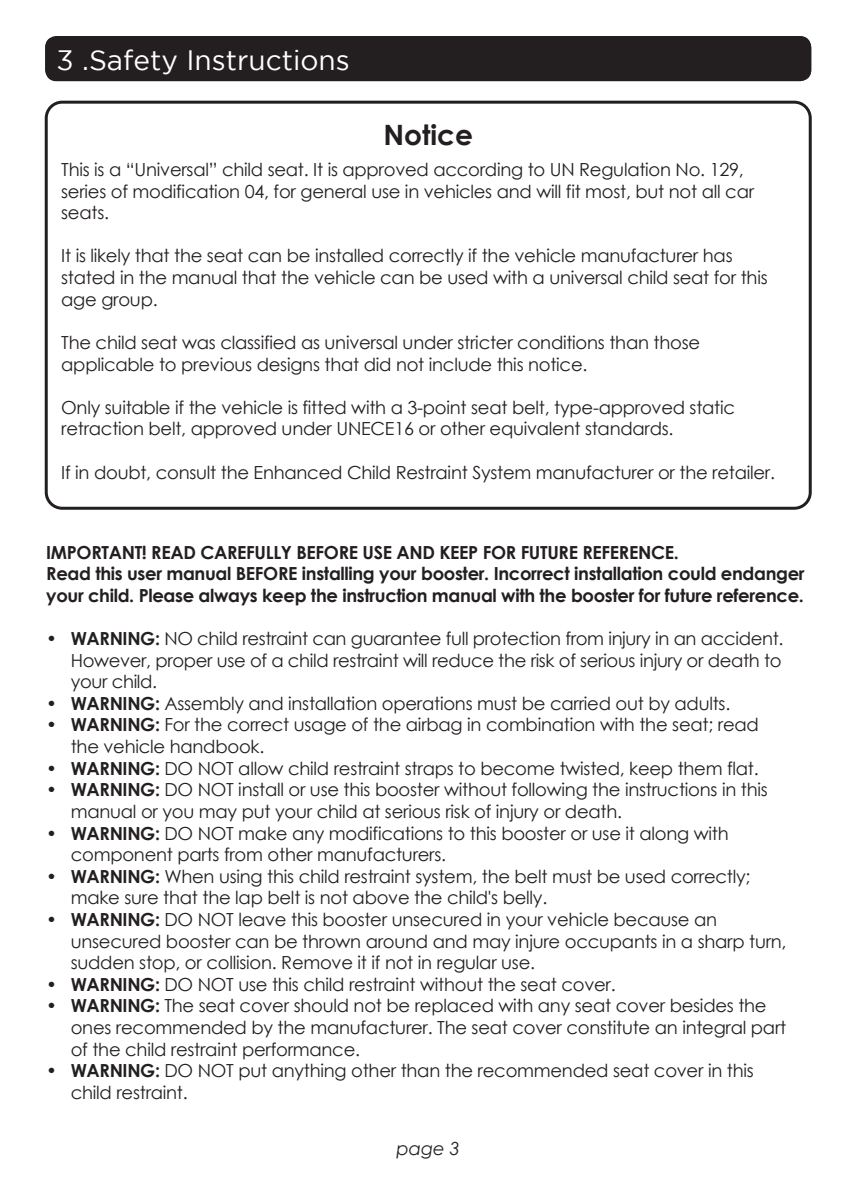
<style>
.page{position:relative;width:851px;height:1191px;background:#fff}
.page>*{position:absolute;margin:0;border:0;box-sizing:border-box;transform-origin:0 0}
.t1{font:27.9px "Gotham";color:#fff}
.t2{font:700 27.9px "Century Gothic";color:#231f20}
.t3{font:18px/21.6px "Century Gothic";letter-spacing:-.015em;color:#231f20}
.t4{font:700 18px/21.6px "Century Gothic";letter-spacing:-.02em;color:#231f20}
.t5{font:italic 18px "Century Gothic";color:#231f20}
.s1{font-weight:700}
.s2{color:rgb(255 255 255/0)}
</style>
<div class="page">
<div style="left:45px;top:36px;width:766px;height:45px;background:#231f20;border-radius:11px"></div>
<div style="left:45px;top:101px;width:766px;height:409px;border:3px solid #231f20;border-radius:16px"></div>
<h1 class="t1" style="left:57px;top:44px;width:294px">3 .Safety Instructions</h1>
<h1 class="t1" style="left:186px;top:45px;width:9px">i</h1>
<h1 class="t2" style="left:383px;top:114px;width:91px">Notice</h1>
<p class="t3" style="left:61px;top:158px;width:694px">This is a “Universal” child seat. It is approved according to UN Regulation No. 129, series of modification 04, for general use in vehicles and will fit most, but not all car seats.</p>
<p class="t3" style="left:61px;top:245px;width:707px">It is likely that the seat can be installed correctly if the vehicle manufacturer has stated in the manual that the vehicle can be used with a universal child seat for this age group.</p>
<p class="t3" style="left:61px;top:331px;width:640px">The child seat was classified as universal under stricter conditions than those applicable to previous designs that did not include this notice.</p>
<p class="t3" style="left:61px;top:396px;width:675px">Only suitable if the vehicle is fitted with a 3-point seat belt, type-approved static retraction belt, approved under UNECE16 or other equivalent standards.</p>
<p class="t3" style="left:61px;top:461px;width:715px">If in doubt, consult the Enhanced Child Restraint System manufacturer or the retailer.</p>
<p class="t4" style="left:46px;top:540px;width:759px">IMPORTANT! READ CAREFULLY BEFORE USE AND KEEP FOR FUTURE REFERENCE.<br>Read this user manual BEFORE installing your booster. Incorrect installation could endanger your child. Please always keep the instruction manual with the booster for future reference.</p>
<p class="t3" style="left:46px;top:627px;width:738px">• <span class="s1">WARNING:</span> NO child restraint can guarantee full protection from injury in an accident.</p>
<p class="t3" style="left:46px;top:649px;width:736px"><span class="s2">•</span> However, proper use of a child restraint will reduce the risk of serious injury or death to</p>
<p class="t3" style="left:46px;top:670px;width:112px"><span class="s2">•</span> your child.</p>
<p class="t3" style="left:46px;top:692px;width:685px">• <span class="s1">WARNING:</span> Assembly and installation operations must be carried out by adults.</p>
<p class="t3" style="left:46px;top:714px;width:714px">• <span class="s1">WARNING:</span> For the correct usage of the airbag in combination with the seat; read</p>
<p class="t3" style="left:46px;top:735px;width:219px"><span class="s2">•</span> the vehicle handbook.</p>
<p class="t3" style="left:46px;top:757px;width:714px">• <span class="s1">WARNING:</span> DO NOT allow child restraint straps to become twisted, keep them flat.</p>
<p class="t3" style="left:46px;top:778px;width:723px">• <span class="s1">WARNING:</span> DO NOT install or use this booster without following the instructions in this</p>
<p class="t3" style="left:46px;top:800px;width:577px"><span class="s2">•</span> manual or you may put your child at serious risk of injury or death.</p>
<p class="t3" style="left:46px;top:822px;width:684px">• <span class="s1">WARNING:</span> DO NOT make any modifications to this booster or use it along with</p>
<p class="t3" style="left:46px;top:843px;width:401px"><span class="s2">•</span> component parts from other manufacturers.</p>
<p class="t3" style="left:46px;top:865px;width:705px">• <span class="s1">WARNING:</span> When using this child restraint system, the belt must be used correctly;</p>
<p class="t3" style="left:46px;top:886px;width:502px"><span class="s2">•</span> make sure that the lap belt is not above the child's belly.</p>
<p class="t3" style="left:46px;top:908px;width:672px">• <span class="s1">WARNING:</span> DO NOT leave this booster unsecured in your vehicle because an</p>
<p class="t3" style="left:46px;top:930px;width:741px"><span class="s2">•</span> unsecured booster can be thrown around and may injure occupants in a sharp turn,</p>
<p class="t3" style="left:46px;top:951px;width:490px"><span class="s2">•</span> sudden stop, or collision. Remove it if not in regular use.</p>
<p class="t3" style="left:46px;top:973px;width:571px">• <span class="s1">WARNING:</span> DO NOT use this child restraint without the seat cover.</p>
<p class="t3" style="left:46px;top:994px;width:721px">• <span class="s1">WARNING:</span> The seat cover should not be replaced with any seat cover besides the</p>
<p class="t3" style="left:46px;top:1016px;width:741px"><span class="s2">•</span> ones recommended by the manufacturer. The seat cover constitute an integral part</p>
<p class="t3" style="left:46px;top:1038px;width:315px"><span class="s2">•</span> of the child restraint performance.</p>
<p class="t3" style="left:46px;top:1059px;width:709px">• <span class="s1">WARNING:</span> DO NOT put anything other than the recommended seat cover in this</p>
<p class="t3" style="left:46px;top:1081px;width:143px"><span class="s2">•</span> child restraint.</p>
<p class="t5" style="left:396px;top:1136px;width:65px">page 3</p>
</div>
